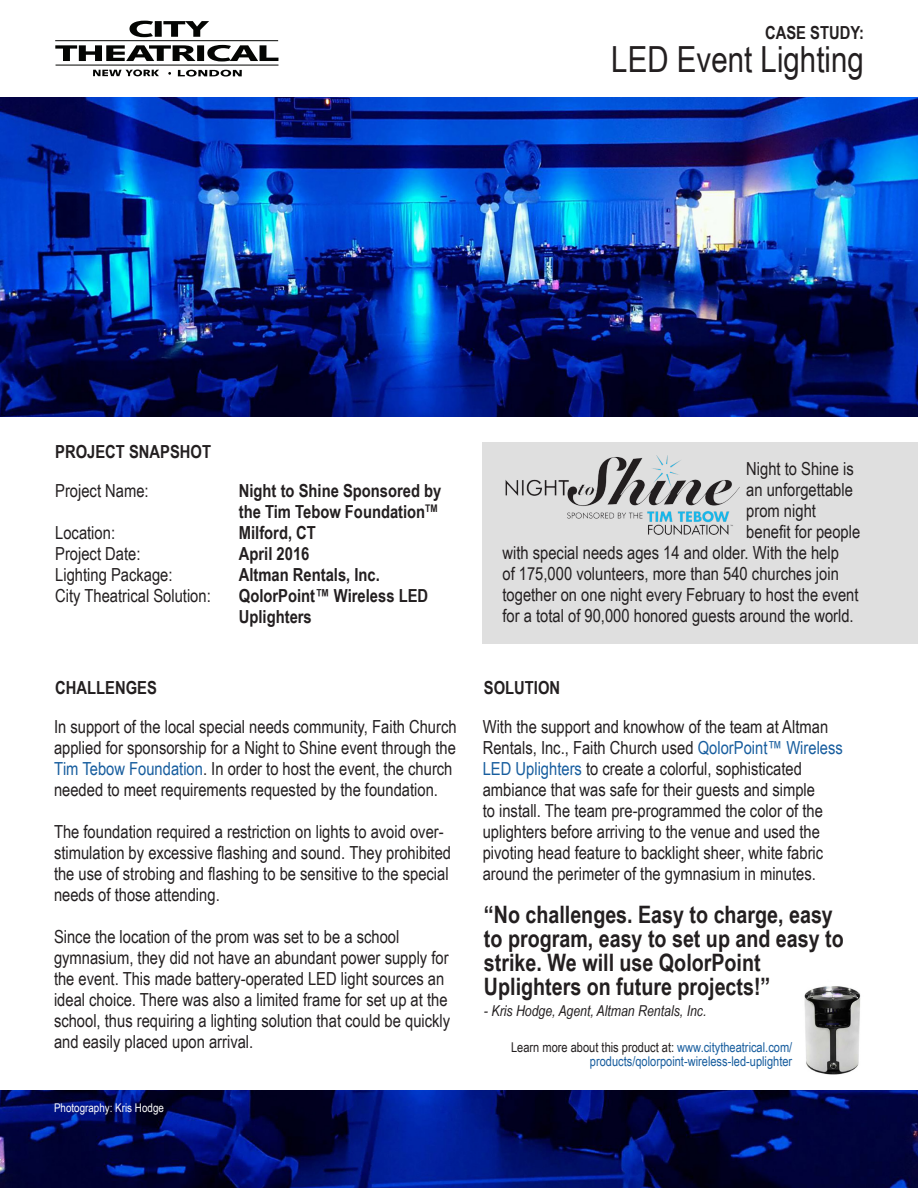
<style>
.page{position:relative;width:918px;height:1188px;background:#fff}
.page>*{position:absolute;margin:0;border:0;box-sizing:border-box;transform-origin:0 0}
.t1{font:36px "Arial Narrow";color:#231f20}
.t2{font:700 24px/24px "Arial Narrow";color:#231f20}
.t3{font:18px/21px "Arial Narrow";color:#231f20}
.t4{font:700 18px/21px "Arial Narrow";color:#231f20}
.t5{font:italic 15px "Arial Narrow";color:#231f20}
.t6{font:13.5px/15px "Arial Narrow";color:#175d9e;text-align:right}
.t7{font:12px "Arial Narrow";color:#fff}
.s1{color:#175d9e}
.s2{font-weight:700}
.s3{color:#231f20}
</style>
<div class="page">
<div style="left:483px;top:442px;width:435px;height:202px;background:#dfdfdf"></div>
<svg style="left:55px;top:21px;width:224px;height:56px"></svg>
<img style="left:0;top:1091px;width:918px;height:97px">
<img style="left:0;top:97px;width:918px;height:320px">
<img style="left:505px;top:455px;width:235px;height:80px">
<img style="left:804px;top:986px;width:57px;height:89px">
<p class="t4" style="left:765px;top:21px;width:100px">CASE STUDY:</p>
<p class="t1" style="left:611px;top:33px;width:254px">LED Event Lighting</p>
<p class="t4" style="left:55px;top:440px;width:157px">PROJECT SNAPSHOT</p>
<p class="t3" style="left:55px;top:479px;width:95px">Project Name:</p>
<p class="t3" style="left:55px;top:521px;width:61px">Location:</p>
<p class="t3" style="left:55px;top:542px;width:87px">Project Date:</p>
<p class="t3" style="left:55px;top:564px;width:119px">Lighting Package:</p>
<p class="t3" style="left:55px;top:585px;width:157px">City Theatrical Solution:</p>
<p class="t4" style="left:239px;top:479px;width:204px">Night to Shine Sponsored by the Tim Tebow Foundation<sup>TM</sup></p>
<p class="t4" style="left:239px;top:521px;width:79px">Milford, CT</p>
<p class="t4" style="left:239px;top:542px;width:72px">April 2016</p>
<p class="t4" style="left:239px;top:563px;width:143px">Altman Rentals, Inc.</p>
<p class="t4" style="left:239px;top:584px;width:191px">QolorPoint™ Wireless LED<br>Uplighters</p>
<p class="t4" style="left:55px;top:676px;width:103px">CHALLENGES</p>
<p class="t3" style="left:54px;top:715px;width:404px">In support of the local special needs community, Faith Church applied for sponsorship for a Night to Shine event through the <span class="s1">Tim Tebow Foundation</span>. In order to host the event, the church needed to meet requirements requested by the foundation.</p>
<p class="t3" style="left:54px;top:820px;width:399px">The foundation required a restriction on lights to avoid over&shy;stimulation by excessive flashing and sound. They prohibited the use of strobing and flashing to be sensitive to the special needs of those attending.</p>
<p class="t3" style="left:54px;top:925px;width:398px">Since the location of the prom was set to be a school gymnasium, they did not have an abundant power supply for the event. This made battery-operated LED light sources an ideal choice. There was also a limited frame for set up at the school, thus requiring a lighting solution that could be quickly and easily placed upon arrival.</p>
<p class="t7" style="left:54px;top:1099px;width:111px">Photography: Kris Hodge</p>
<p class="t3" style="left:746px;top:458px;width:109px">Night to Shine is</p>
<p class="t3" style="left:746px;top:479px;width:108px">an unforgettable</p>
<p class="t3" style="left:746px;top:500px;width:71px">prom night</p>
<p class="t3" style="left:746px;top:521px;width:116px">benefit for people</p>
<p class="t3" style="left:502px;top:542px;width:338px">with special needs ages 14 and older. With the help</p>
<p class="t3" style="left:502px;top:563px;width:338px">of 175,000 volunteers, more than 540 churches join</p>
<p class="t3" style="left:502px;top:584px;width:358px">together on one night every February to host the event</p>
<p class="t3" style="left:502px;top:605px;width:353px">for a total of 90,000 honored guests around the world.</p>
<p class="t3" style="left:483px;top:667px;width:347px;line-height:39px"><span class="s2">SOLUTION<br></span>With the support and knowhow of the team at Altman</p>
<p class="t3" style="left:483px;top:736px;width:362px">Rentals, Inc., Faith Church used <span class="s1">QolorPoint™ Wireless LED Uplighters</span> to create a colorful, sophisticated ambiance that was safe for their guests and simple<br>to install. The team pre-programmed the color of the uplighters before arriving to the venue and used the pivoting head feature to backlight sheer, white fabric around the perimeter of the gymnasium in minutes.</p>
<p class="t2" style="left:484px;top:901px;width:361px">“No challenges. Easy to charge, easy to program, easy to set up and easy to strike. We will use QolorPoint Uplighters on future projects!”</p>
<p class="t5" style="left:484px;top:1000px;width:224px">- Kris Hodge, Agent, Altman Rentals, Inc.</p>
<p class="t6" style="left:511px;top:1039px;width:283px"><span class="s3">Learn more about this product at:</span> www.citytheatrical.com/ products/qolorpoint-wireless-led-uplighter</p>
</div>
